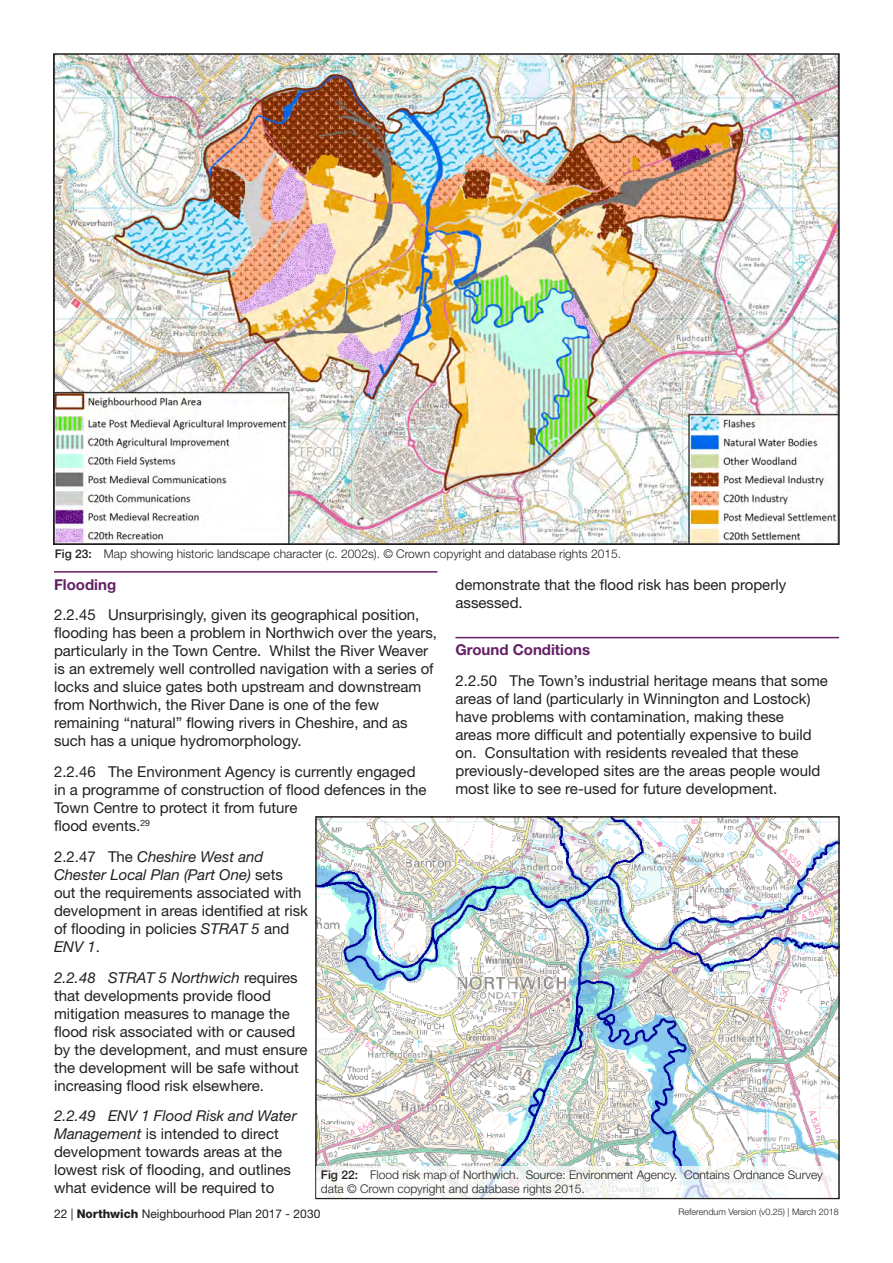
<style>
.page{position:relative;width:893px;height:1263px;background:#fff}
.page>*{position:absolute;margin:0;border:0;box-sizing:border-box;transform-origin:0 0}
.t1{font:15px/18px "Helvetica Neue LT Std";color:#231f20}
.t2{font:700 15px "Helvetica Neue LT Std";color:#642065}
.t3{font:300 12px/14.4px "Helvetica Neue LT Std";color:#231f20}
.t4{font:12px "Helvetica Neue LT Std";color:#231f20}
.t5{font:300 9px "Helvetica Neue LT Std";color:#231f20}
.s1{font-weight:500}
.s2{font-style:italic}
.s3{font-weight:800}
</style>
<div class="page">
<hr style="left:54px;top:571px;width:383px;height:2px;background:#642065">
<hr style="left:455px;top:637px;width:384px;height:1px;background:#642065">
<img style="left:318px;top:819px;width:519px;height:347px">
<div style="left:315px;top:816px;width:525px;height:383px;border:2px solid #231f20"></div>
<img style="left:56px;top:56px;width:781px;height:486px">
<svg style="left:317px;top:1166px;width:521px;height:32px"></svg>
<p class="t3" style="left:55px;top:546px;width:568px"><span class="s1">Fig 23:</span> Map showing historic landscape character (c. 2002s). © Crown copyright and database rights 2015.</p>
<p class="t1" style="left:455px;top:575px;width:332px">demonstrate that the flood risk has been properly assessed.</p>
<p class="t2" style="left:455px;top:641px;width:136px">Ground Conditions</p>
<p class="t1" style="left:455px;top:671px;width:374px">2.2.50 The Town’s industrial heritage means that some areas of land (particularly in Winnington and Lostock) have problems with contamination, making these<br>areas more difficult and potentially expensive to build on. Consultation with residents revealed that these previously-developed sites are the areas people would most like to see re-used for future development.</p>
<p class="t2" style="left:54px;top:575px;width:64px">Flooding</p>
<p class="t1" style="left:54px;top:606px;width:385px">2.2.45 Unsurprisingly, given its geographical position, flooding has been a problem in Northwich over the years, particularly in the Town Centre. Whilst the River Weaver is an extremely well controlled navigation with a series of locks and sluice gates both upstream and downstream from Northwich, the River Dane is one of the few remaining “natural” flowing rivers in Cheshire, and as such has a unique hydromorphology.</p>
<p class="t1" style="left:54px;top:762px;width:374px">2.2.46 The Environment Agency is currently engaged in a programme of construction of flood defences in the Town Centre to protect it from future<br>flood events.<sup>29</sup></p>
<p class="t1" style="left:54px;top:847px;width:255px">2.2.47 The <span class="s2">Cheshire West and<br>Chester Local Plan (Part One)</span> sets out the requirements associated with development in areas identified at risk of flooding in policies <span class="s2">STRAT 5</span> and<br><span class="s2">ENV 1</span>.</p>
<p class="t1" style="left:54px;top:968px;width:255px"><span class="s2">2.2.48 STRAT 5 Northwich</span> requires that developments provide flood mitigation measures to manage the flood risk associated with or caused by the development, and must ensure the development will be safe without increasing flood risk elsewhere.</p>
<p class="t1" style="left:54px;top:1107px;width:244px"><span class="s2">2.2.49 ENV 1 Flood Risk and Water Management</span> is intended to direct development towards areas at the lowest risk of flooding, and outlines what evidence will be required to</p>
<p class="t3" style="left:321px;top:1167px;width:503px"><span class="s1">Fig 22:</span> Flood risk map of Northwich. Source: Environment Agency. Contains Ordnance Survey data © Crown copyright and database rights 2015.</p>
<p class="t4" style="left:54px;top:1206px;width:268px">22 | <span class="s3">Northwich</span> Neighbourhood Plan 2017 - 2030</p>
<p class="t5" style="left:678px;top:1207px;width:162px">Referendum Version (v0.25) | March 2018</p>
</div>
